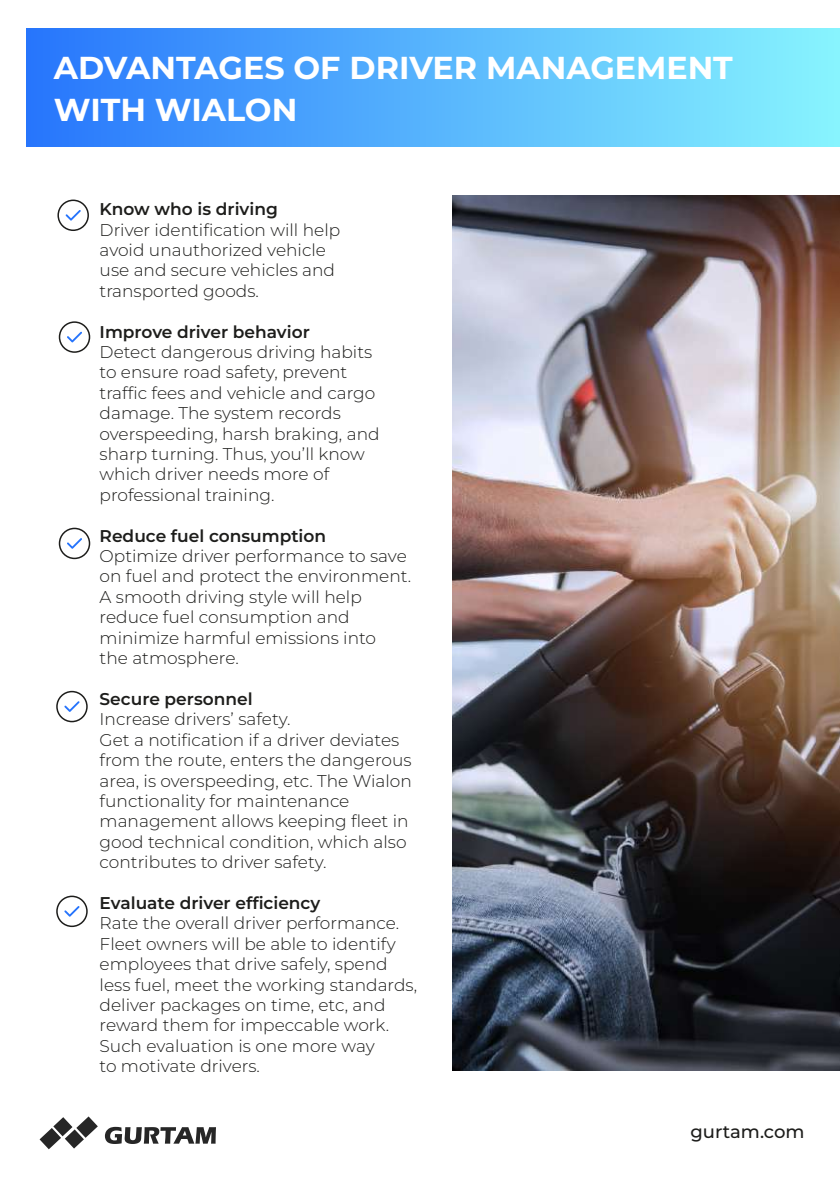
<style>
.page{position:relative;width:840px;height:1191px;background:#fff}
.page>*{position:absolute;margin:0;border:0;box-sizing:border-box;transform-origin:0 0}
.t1{font:700 31.6px/42.2px "Montserrat";color:#fff}
.t2{font:500 18px "Montserrat";color:#1d1d1b}
.t3{font:300 17px/20.4px "Montserrat";color:#1d1d1b}
.t4{font:600 17px "Montserrat";color:#1d1d1b}
</style>
<div class="page">
<div style="left:27px;top:28px;width:812px;height:119px;background:linear-gradient(to right,#2775fc,#88f4fe)"></div>
<svg style="left:105px;top:1126px;width:111px;height:18px"></svg>
<svg style="left:40px;top:1116px;width:58px;height:33px"></svg>
<div style="left:57px;top:199px;width:32px;height:32px;border:2px solid #1d1d1b;border-radius:50%"></div>
<svg style="left:66px;top:210px;width:15px;height:11px"></svg>
<div style="left:59px;top:321px;width:31px;height:32px;border:2px solid #1d1d1b;border-radius:50%"></div>
<svg style="left:67px;top:332px;width:15px;height:10px"></svg>
<div style="left:59px;top:527px;width:31px;height:32px;border:2px solid #1d1d1b;border-radius:50%"></div>
<svg style="left:67px;top:538px;width:15px;height:11px"></svg>
<div style="left:56px;top:691px;width:32px;height:31px;border:2px solid #1d1d1b;border-radius:50%"></div>
<svg style="left:64px;top:701px;width:15px;height:11px"></svg>
<div style="left:56px;top:895px;width:32px;height:32px;border:2px solid #1d1d1b;border-radius:50%"></div>
<svg style="left:64px;top:906px;width:15px;height:10px"></svg>
<img style="left:452px;top:195px;width:387px;height:875px">
<h1 class="t1" style="left:54px;top:46px;width:680px">ADVANTAGES OF DRIVER MANAGEMENT<br>WITH WIALON</h1>
<p class="t4" style="left:100px;top:198px;width:180px">Know who is driving</p>
<p class="t3" style="left:100px;top:219px;width:242px">Driver identification will help avoid unauthorized vehicle use and secure vehicles and transported goods.</p>
<p class="t4" style="left:100px;top:320px;width:212px">Improve driver behavior</p>
<p class="t3" style="left:100px;top:341px;width:281px">Detect dangerous driving habits to ensure road safety, prevent traffic fees and vehicle and cargo damage. The system records overspeeding, harsh braking, and sharp turning. Thus, you’ll know which driver needs more of professional training.</p>
<p class="t4" style="left:100px;top:524px;width:228px">Reduce fuel consumption</p>
<p class="t3" style="left:100px;top:545px;width:313px">Optimize driver performance to save on fuel and protect the environment.<br>A smooth driving style will help reduce fuel consumption and minimize harmful emissions into<br>the atmosphere.</p>
<p class="t4" style="left:100px;top:687px;width:154px">Secure personnel</p>
<p class="t3" style="left:100px;top:708px;width:314px">Increase drivers’ safety.<br>Get a notification if a driver deviates from the route, enters the dangerous area, is overspeeding, etc. The Wialon functionality for maintenance management allows keeping fleet in good technical condition, which also contributes to driver safety.</p>
<p class="t4" style="left:100px;top:891px;width:222px">Evaluate driver efficiency</p>
<p class="t3" style="left:100px;top:912px;width:319px">Rate the overall driver performance.<br>Fleet owners will be able to identify employees that drive safely, spend less fuel, meet the working standards, deliver packages on time, etc, and reward them for impeccable work.<br>Such evaluation is one more way<br>to motivate drivers.</p>
<p class="t2" style="left:690px;top:1119px;width:115px">gurtam.com</p>
</div>
